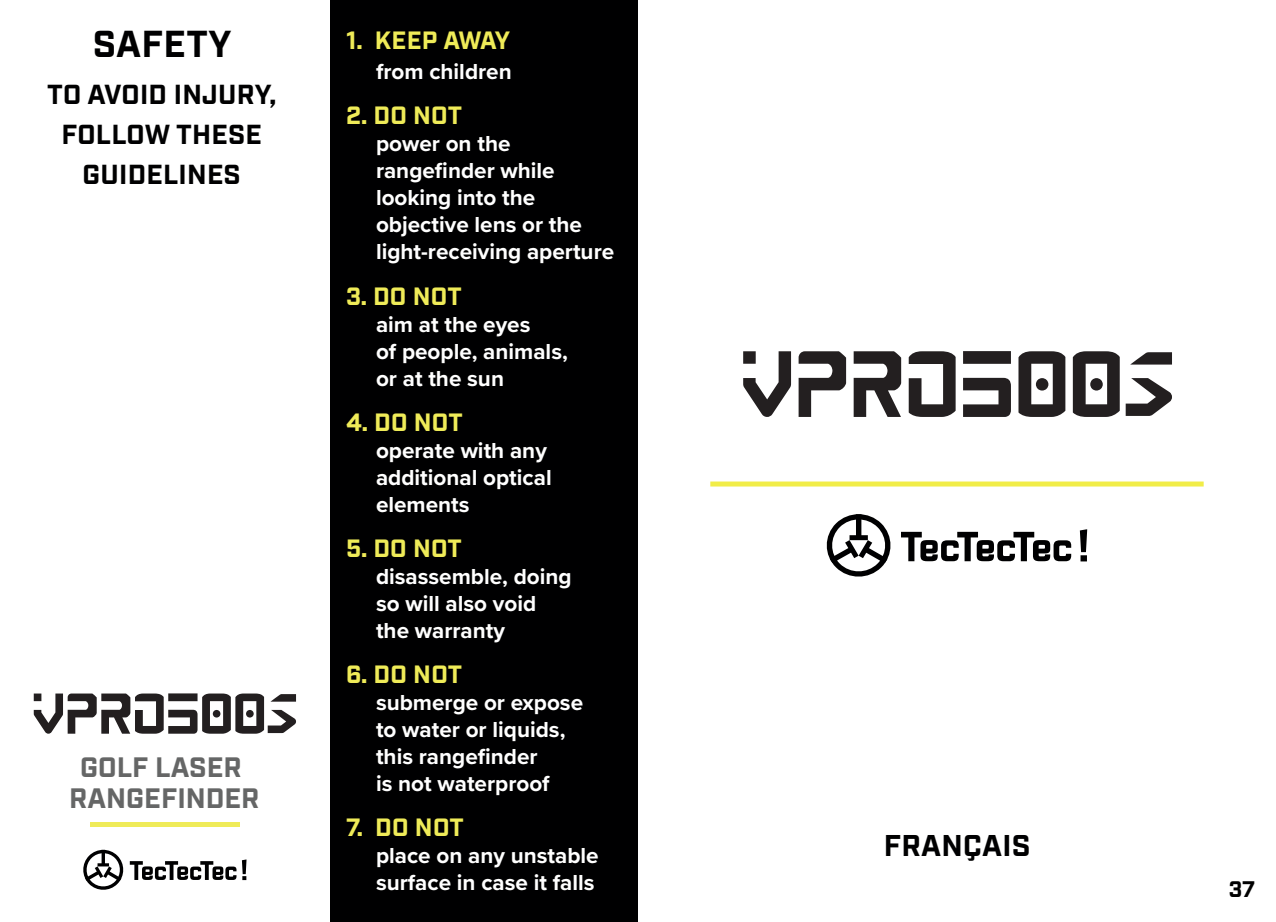
<style>
.page{position:relative;width:1276px;height:922px;background:#fff}
.page>*{position:absolute;margin:0;border:0;box-sizing:border-box;transform-origin:0 0}
.t1{font:88.75px "Procyon";color:#231f20}
.t2{font:54.25px "Procyon";color:#231f20}
.t3{font:700 37.5px "Industry";letter-spacing:.01em;color:#000001}
.t4{font:700 30px "Industry";letter-spacing:.01em;color:#000001}
.t5{font:700 28px/30.2px "Industry";color:#656666;text-align:center}
.t6{font:700 27.5px/40px "Industry";letter-spacing:.01em;color:#000001;text-align:center}
.t7{font:700 25px "Industry";letter-spacing:.01em;color:#efeb58}
.t8{font:700 25px "Industry";letter-spacing:-.025em;color:#efeb58}
.t9{font:700 22.5px/27px "Proxima Nova";color:#fff}
.t10{font:700 22.5px "Industry";color:#000001}
</style>
<div class="page">
<div style="left:330px;top:0;width:308px;height:921px;background:#000001"></div>
<svg style="left:242px;top:859px;width:4px;height:20px"></svg>
<svg style="left:83px;top:849px;width:153px;height:41px"></svg>
<hr style="left:90px;top:822px;width:150px;height:4px;background:#efeb58">
<svg style="left:268px;top:694px;width:28px;height:38px"></svg>
<svg style="left:901px;top:531px;width:170px;height:30px"></svg>
<svg style="left:1080px;top:529px;width:7px;height:32px"></svg>
<svg style="left:826px;top:514px;width:65px;height:63px"></svg>
<div style="left:710px;top:481px;width:493px;height:5px;background:#f1ed48"></div>
<svg style="left:1125px;top:352px;width:47px;height:64px"></svg>
<h3 class="t3" style="left:93px;top:21px;width:140px">SAFETY</h3>
<p class="t6" style="left:47px;top:76px;width:230px">TO AVOID INJURY,<br>FOLLOW THESE<br>GUIDELINES</p>
<h2 class="t2" style="left:34px;top:679px;width:236px">VPRO500</h2>
<p class="t5" style="left:69px;top:753px;width:192px">GOLF LASER<br>RANGEFINDER</p>
<p class="t8" style="left:346px;top:26px;width:166px">1. KEEP AWAY</p>
<p class="t9" style="left:376px;top:58px;width:137px">from children</p>
<p class="t7" style="left:346px;top:101px;width:118px">2. DO NOT</p>
<p class="t9" style="left:376px;top:130px;width:240px">power on the rangefinder while looking into the objective lens or the light-receiving aperture</p>
<p class="t7" style="left:346px;top:281px;width:117px">3. DO NOT</p>
<p class="t9" style="left:376px;top:310px;width:193px">aim at the eyes<br>of people, animals, or at the sun</p>
<p class="t7" style="left:346px;top:407px;width:118px">4. DO NOT</p>
<p class="t9" style="left:376px;top:436px;width:177px">operate with any additional optical elements</p>
<p class="t7" style="left:346px;top:533px;width:117px">5. DO NOT</p>
<p class="t9" style="left:376px;top:562px;width:197px">disassemble, doing so will also void the warranty</p>
<p class="t7" style="left:346px;top:659px;width:118px">6. DO NOT</p>
<p class="t9" style="left:376px;top:688px;width:209px">submerge or expose to water or liquids, this rangefinder<br>is not waterproof</p>
<p class="t7" style="left:346px;top:812px;width:119px">7. DO NOT</p>
<p class="t9" style="left:376px;top:841px;width:224px">place on any unstable surface in case it falls</p>
<h1 class="t1" style="left:743px;top:327px;width:385px">VPRO500</h1>
<h3 class="t4" style="left:883px;top:827px;width:148px">FRANÇAIS</h3>
<p class="t10" style="left:1229px;top:875px;width:28px">37</p>
</div>
